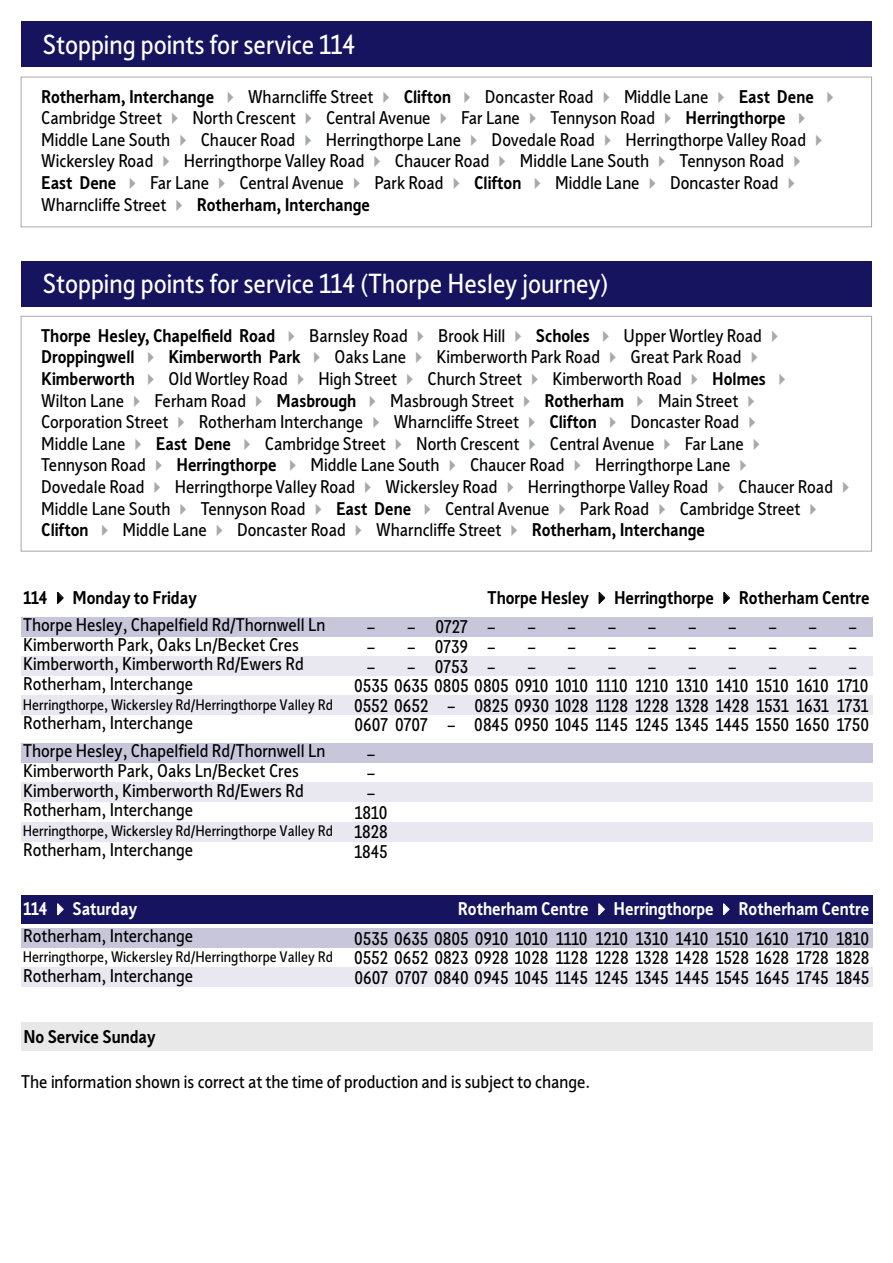
<style>
.page{position:relative;width:893px;height:1263px;background:#fff}
.page>*{position:absolute;margin:0;border:0;box-sizing:border-box;transform-origin:0 0}
.t1{font:27px "Sheffield Sans 2";color:#fff}
.t2{font:18px/21.6px "Sheffield Sans 2";color:#000}
.t3{font:700 18px "Sheffield Sans 2";color:#000}
.t4{font:700 18px "Sheffield Sans 2";color:#fff}
.t5{font:15px "Sheffield Sans 2";color:#000}
.s1{font-weight:700}
.s2{color:#a7a9ac}
.s3{font-size:15px}
.s4{font-size:18px}
.s5{font-weight:700;color:#fff}
.s6{color:#fff}
</style>
<div class="page">
<div style="left:21px;top:617px;width:851px;height:20px;background:#c7c6db"></div>
<div style="left:21px;top:656px;width:851px;height:20px;background:#e9e8f0"></div>
<div style="left:21px;top:695px;width:851px;height:20px;background:#e9e8f0"></div>
<div style="left:21px;top:743px;width:851px;height:20px;background:#c7c6db"></div>
<div style="left:21px;top:782px;width:851px;height:20px;background:#e9e8f0"></div>
<div style="left:21px;top:822px;width:851px;height:19px;background:#e9e8f0"></div>
<div style="left:21px;top:896px;width:851px;height:28px;background:#16145f"></div>
<div style="left:21px;top:928px;width:851px;height:20px;background:#c7c6db"></div>
<div style="left:21px;top:967px;width:851px;height:20px;background:#e9e8f0"></div>
<div style="left:21px;top:1022px;width:851px;height:28px;background:#e8e8e8"></div>
<svg style="left:21px;top:77px;width:851px;height:150px"></svg>
<div style="left:21px;top:22px;width:851px;height:45px;background:#16145f"></div>
<svg style="left:21px;top:316px;width:851px;height:235px"></svg>
<div style="left:21px;top:261px;width:851px;height:45px;background:#16145f"></div>
<h1 class="t1" style="left:43px;top:26px;width:314px">Stopping points for service 114</h1>
<p class="t2" style="left:41px;top:85px;width:799px"><span class="s1">Rotherham, Interchange</span> <span class="s2">✔</span> Wharncliffe Street <span class="s2">✔</span> <span class="s1">Clifton</span> <span class="s2">✔</span> Doncaster Road <span class="s2">✔</span> Middle Lane <span class="s2">✔</span> <span class="s1">East Dene</span> <span class="s2">✔ </span>Cambridge Street <span class="s2">✔</span> North Crescent <span class="s2">✔</span> Central Avenue <span class="s2">✔</span> Far Lane <span class="s2">✔</span> Tennyson Road <span class="s2">✔</span> <span class="s1">Herringthorpe</span> <span class="s2">✔ </span>Middle Lane South <span class="s2">✔</span> Chaucer Road <span class="s2">✔</span> Herringthorpe Lane <span class="s2">✔</span> Dovedale Road <span class="s2">✔</span> Herringthorpe Valley Road <span class="s2">✔ </span>Wickersley Road <span class="s2">✔</span> Herringthorpe Valley Road <span class="s2">✔</span> Chaucer Road <span class="s2">✔</span> Middle Lane South <span class="s2">✔</span> Tennyson Road <span class="s2">✔ </span><span class="s1">East Dene</span> <span class="s2">✔</span> Far Lane <span class="s2">✔</span> Central Avenue <span class="s2">✔</span> Park Road <span class="s2">✔</span> <span class="s1">Clifton</span> <span class="s2">✔</span> Middle Lane <span class="s2">✔</span> Doncaster Road <span class="s2">✔ </span>Wharncliffe Street <span class="s2">✔</span> <span class="s1">Rotherham, Interchange</span></p>
<h1 class="t1" style="left:43px;top:265px;width:567px">Stopping points for service 114 (Thorpe Hesley journey)</h1>
<p class="t2" style="left:41px;top:324px;width:815px"><span class="s1">Thorpe Hesley, Chapelfield Road</span> <span class="s2">✔</span> Barnsley Road <span class="s2">✔</span> Brook Hill <span class="s2">✔</span> <span class="s1">Scholes</span> <span class="s2">✔</span> Upper Wortley Road <span class="s2">✔ </span><span class="s1">Droppingwell</span> <span class="s2">✔</span> <span class="s1">Kimberworth Park</span> <span class="s2">✔</span> Oaks Lane <span class="s2">✔</span> Kimberworth Park Road <span class="s2">✔</span> Great Park Road <span class="s2">✔ </span><span class="s1">Kimberworth</span> <span class="s2">✔</span> Old Wortley Road <span class="s2">✔</span> High Street <span class="s2">✔</span> Church Street <span class="s2">✔</span> Kimberworth Road <span class="s2">✔</span> <span class="s1">Holmes</span> <span class="s2">✔<br></span>Wilton Lane <span class="s2">✔</span> Ferham Road <span class="s2">✔</span> <span class="s1">Masbrough</span> <span class="s2">✔</span> Masbrough Street <span class="s2">✔</span> <span class="s1">Rotherham</span> <span class="s2">✔</span> Main Street <span class="s2">✔<br></span>Corporation Street <span class="s2">✔</span> Rotherham Interchange <span class="s2">✔</span> Wharncliffe Street <span class="s2">✔</span> <span class="s1">Clifton</span> <span class="s2">✔</span> Doncaster Road <span class="s2">✔<br></span>Middle Lane <span class="s2">✔</span> <span class="s1">East Dene</span> <span class="s2">✔</span> Cambridge Street <span class="s2">✔</span> North Crescent <span class="s2">✔</span> Central Avenue <span class="s2">✔</span> Far Lane <span class="s2">✔<br></span>Tennyson Road <span class="s2">✔</span> <span class="s1">Herringthorpe</span> <span class="s2">✔</span> Middle Lane South <span class="s2">✔</span> Chaucer Road <span class="s2">✔</span> Herringthorpe Lane <span class="s2">✔<br></span>Dovedale Road <span class="s2">✔</span> Herringthorpe Valley Road <span class="s2">✔</span> Wickersley Road <span class="s2">✔</span> Herringthorpe Valley Road <span class="s2">✔</span> Chaucer Road <span class="s2">✔ </span>Middle Lane South <span class="s2">✔</span> Tennyson Road <span class="s2">✔</span> <span class="s1">East Dene</span> <span class="s2">✔</span> Central Avenue <span class="s2">✔</span> Park Road <span class="s2">✔</span> Cambridge Street <span class="s2">✔ </span><span class="s1">Clifton</span> <span class="s2">✔</span> Middle Lane <span class="s2">✔</span> Doncaster Road <span class="s2">✔</span> Wharncliffe Street <span class="s2">✔</span> <span class="s1">Rotherham, Interchange</span></p>
<p class="t2" style="left:23px;top:583px;width:304px;line-height:27.6px"><span class="s1">114</span> ✔ <span class="s1">Monday to Friday<br></span>Thorpe Hesley, Chapelfield Rd/Thornwell Ln</p>
<p class="t3" style="left:488px;top:585px;width:383px">Thorpe Hesley ✔ Herringthorpe ✔ Rotherham Centre</p>
<p class="t2" style="left:368px;top:616px;width:129px">– – 0727 –</p>
<p class="t2" style="left:528px;top:616px;width:49px">– –</p>
<p class="t2" style="left:608px;top:616px;width:49px">– –</p>
<p class="t2" style="left:689px;top:616px;width:49px">– –</p>
<p class="t2" style="left:769px;top:616px;width:49px">– –</p>
<p class="t2" style="left:849px;top:616px;width:9px">–</p>
<p class="t2" style="left:23px;top:633px;width:277px">Kimberworth Park, Oaks Ln/Becket Cres</p>
<p class="t2" style="left:368px;top:635px;width:129px">– – 0739 –</p>
<p class="t2" style="left:528px;top:635px;width:49px">– –</p>
<p class="t2" style="left:608px;top:635px;width:49px">– –</p>
<p class="t2" style="left:689px;top:635px;width:49px">– –</p>
<p class="t2" style="left:769px;top:635px;width:49px">– –</p>
<p class="t2" style="left:849px;top:635px;width:9px">–</p>
<p class="t2" style="left:23px;top:653px;width:282px">Kimberworth, Kimberworth Rd/Ewers Rd</p>
<p class="t2" style="left:368px;top:655px;width:129px">– – 0753 –</p>
<p class="t2" style="left:528px;top:655px;width:49px">– –</p>
<p class="t2" style="left:608px;top:655px;width:49px">– –</p>
<p class="t2" style="left:689px;top:655px;width:49px">– –</p>
<p class="t2" style="left:769px;top:655px;width:49px">– –</p>
<p class="t2" style="left:849px;top:655px;width:9px">–</p>
<p class="t2" style="left:23px;top:672px;width:171px">Rotherham, Interchange</p>
<p class="t2" style="left:23px;top:676px;width:847px;line-height:19.6px;text-align:right">0535 0635 0805 0805 0910 1010 1110 1210 1310 1410 1510 1610 1710<br><span class="s3">Herringthorpe, Wickersley Rd/Herringthorpe Valley Rd</span> 0552 0652 – 0825 0930 1028 1128 1228 1328 1428 1531 1631 1731</p>
<p class="t2" style="left:23px;top:712px;width:171px">Rotherham, Interchange</p>
<p class="t2" style="left:354px;top:714px;width:516px">0607 0707 – 0845 0950 1045 1145 1245 1345 1445 1550 1650 1750</p>
<p class="t2" style="left:23px;top:740px;width:304px">Thorpe Hesley, Chapelfield Rd/Thornwell Ln</p>
<p class="t2" style="left:368px;top:742px;width:9px">–</p>
<p class="t2" style="left:23px;top:759px;width:277px">Kimberworth Park, Oaks Ln/Becket Cres</p>
<p class="t2" style="left:368px;top:762px;width:9px">–</p>
<p class="t2" style="left:23px;top:779px;width:282px">Kimberworth, Kimberworth Rd/Ewers Rd</p>
<p class="t2" style="left:368px;top:781px;width:9px">–</p>
<p class="t2" style="left:23px;top:799px;width:171px">Rotherham, Interchange</p>
<p class="t2" style="left:355px;top:801px;width:34px">1810</p>
<p class="t5" style="left:23px;top:820px;width:366px">Herringthorpe, Wickersley Rd/Herringthorpe Valley Rd <span class="s4">1828</span></p>
<p class="t2" style="left:23px;top:838px;width:171px">Rotherham, Interchange</p>
<p class="t2" style="left:354px;top:840px;width:35px">1845</p>
<p class="t4" style="left:458px;top:896px;width:413px">Rotherham Centre ✔ Herringthorpe ✔ Rotherham Centre</p>
<p class="t2" style="left:23px;top:894px;width:171px;line-height:27.6px"><span class="s5">114</span> <span class="s6">✔</span> <span class="s5">Saturday<br></span>Rotherham, Interchange</p>
<p class="t2" style="left:23px;top:928px;width:848px;line-height:19.6px;text-align:right">0535 0635 0805 0910 1010 1110 1210 1310 1410 1510 1610 1710 1810<br><span class="s3">Herringthorpe, Wickersley Rd/Herringthorpe Valley Rd</span> 0552 0652 0823 0928 1028 1128 1228 1328 1428 1528 1628 1728 1828</p>
<p class="t2" style="left:23px;top:964px;width:171px">Rotherham, Interchange</p>
<p class="t2" style="left:354px;top:966px;width:517px">0607 0707 0840 0945 1045 1145 1245 1345 1445 1545 1645 1745 1845</p>
<p class="t3" style="left:23px;top:1024px;width:134px">No Service Sunday</p>
<p class="t2" style="left:21px;top:1071px;width:570px">The information shown is correct at the time of production and is subject to change.</p>
</div>
